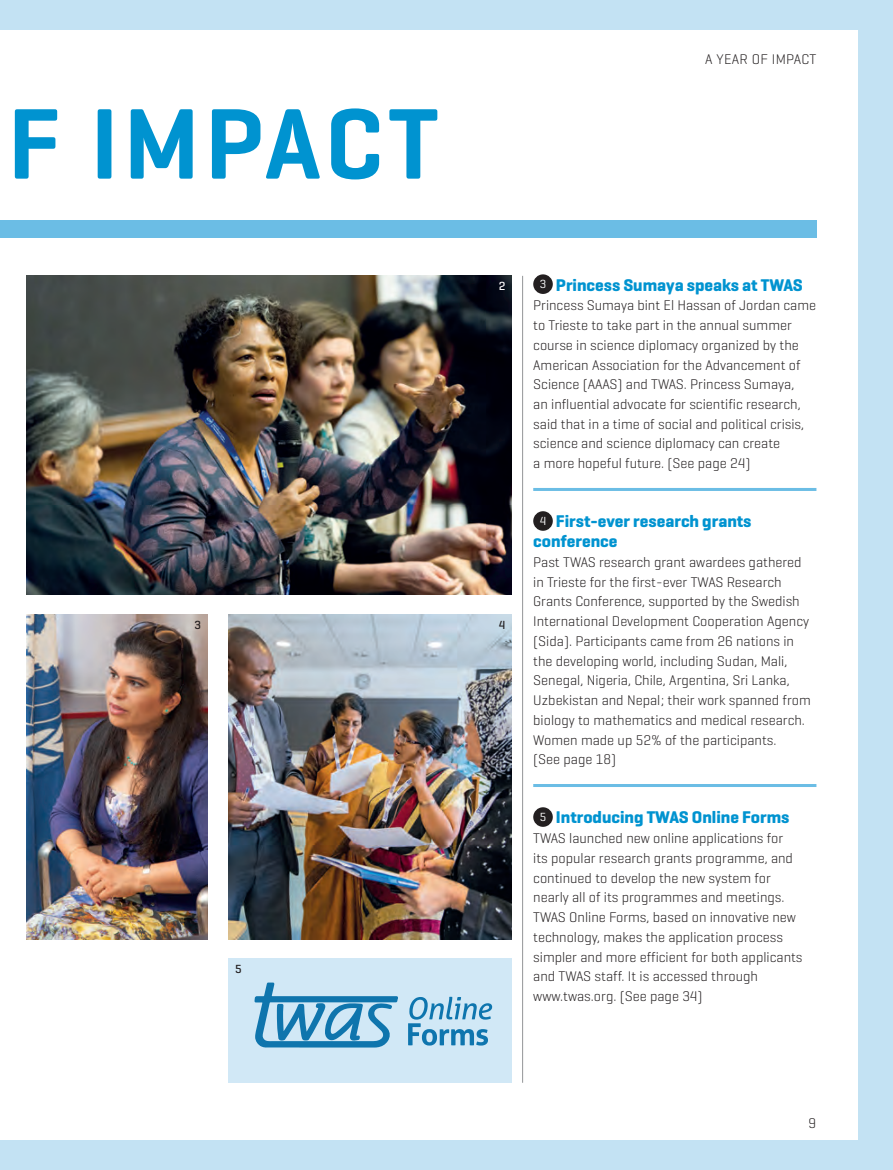
<style>
.page{position:relative;width:893px;height:1170px;background:#fff}
.page>*{position:absolute;margin:0;border:0;box-sizing:border-box;transform-origin:0 0}
.t1{font:600 102px "Geogrotesque";letter-spacing:.05em;color:#0093d0}
.t2{font:700 17.25px/19.6px "Geogrotesque";color:#0093d0}
.t3{font:300 14.25px/19.6px "Geogrotesque";color:#231f20}
.t4{font:300 14.25px "Geogrotesque";letter-spacing:.02em;color:#231f20}
.t5{font:500 12px "Geogrotesque";color:#231f20}
.t6{font:500 12px "Geogrotesque";color:#fff}
.s1{font-weight:400;font-size:12px;color:#fff}
</style>
<div class="page">
<img style="left:27px;top:276px;width:485px;height:319px">
<div style="left:229px;top:958px;width:283px;height:124px;background:#d1e8f6"></div>
<img style="left:229px;top:614px;width:283px;height:325px">
<div style="left:0;top:0;width:893px;height:30px;background:#c3e2f3"></div>
<div style="left:0;top:1140px;width:893px;height:29px;background:#c3e2f3"></div>
<div style="left:859px;top:0;width:34px;height:1169px;background:#c3e2f3"></div>
<div style="left:533px;top:274px;width:20px;height:20px;background:#231f20;border-radius:50%"></div>
<hr style="left:533px;top:488px;width:283px;height:3px;background:#6bbde5">
<div style="left:533px;top:511px;width:20px;height:19px;background:#231f20;border-radius:50%"></div>
<hr style="left:533px;top:784px;width:283px;height:3px;background:#6bbde5">
<div style="left:533px;top:807px;width:20px;height:19px;background:#231f20;border-radius:50%"></div>
<div style="left:0;top:220px;width:816px;height:17px;background:#6bbde5"></div>
<hr style="left:522px;top:276px;width:1px;height:806px;background:#939598">
<img style="left:26px;top:614px;width:181px;height:325px">
<svg style="left:255px;top:982px;width:143px;height:65px"></svg>
<svg style="left:408px;top:996px;width:84px;height:49px"></svg>
<h1 class="t1" style="left:8px;top:80px;width:432px">F IMPACT</h1>
<p class="t5" style="left:194px;top:617px;width:8px">3</p>
<p class="t5" style="left:235px;top:961px;width:8px">5</p>
<p class="t4" style="left:705px;top:51px;width:113px">A YEAR OF IMPACT</p>
<p class="t6" style="left:499px;top:278px;width:8px">2</p>
<p class="t5" style="left:499px;top:617px;width:8px">4</p>
<p class="t2" style="left:540px;top:275px;width:265px"><span class="s1">3</span> Princess Sumaya speaks at TWAS</p>
<p class="t3" style="left:533px;top:295px;width:284px">Princess Sumaya bint El Hassan of Jordan came to Trieste to take part in the annual summer course in science diplomacy organized by the American Association for the Advancement of Science (AAAS) and TWAS. Princess Sumaya,<br>an influential advocate for scientific research, said that in a time of social and political crisis, science and science diplomacy can create<br>a more hopeful future. (See page 24)</p>
<p class="t2" style="left:533px;top:511px;width:220px;text-indent:7px"><span class="s1">4</span> First-ever research grants conference</p>
<p class="t3" style="left:533px;top:551px;width:279px">Past TWAS research grant awardees gathered in Trieste for the first-ever TWAS Research Grants Conference, supported by the Swedish International Development Cooperation Agency (Sida). Participants came from 26 nations in the developing world, including Sudan, Mali, Senegal, Nigeria, Chile, Argentina, Sri Lanka, Uzbekistan and Nepal; their work spanned from biology to mathematics and medical research.<br>Women made up 52% of the participants.<br>(See page 18)</p>
<p class="t2" style="left:540px;top:807px;width:251px"><span class="s1">5</span> Introducing TWAS Online Forms</p>
<p class="t3" style="left:533px;top:828px;width:271px">TWAS launched new online applications for<br>its popular research grants programme, and continued to develop the new system for nearly all of its programmes and meetings.<br>TWAS Online Forms, based on innovative new technology, makes the application process simpler and more efficient for both applicants and TWAS staff. It is accessed through www.twas.org. (See page 34)</p>
<p class="t3" style="left:808px;top:1112px;width:9px">9</p>
</div>
